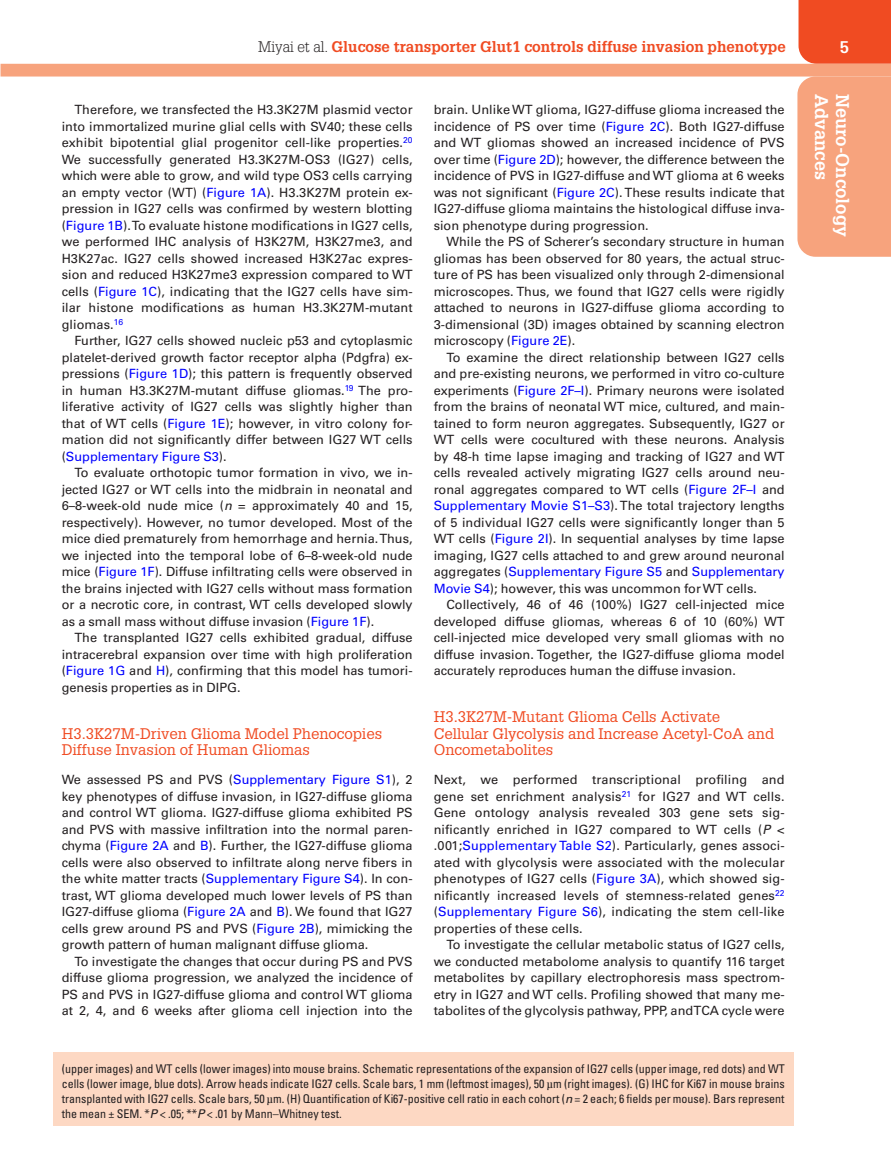
<style>
.page{position:relative;width:891px;height:1175px;background:#fff}
.page>*{position:absolute;margin:0;border:0;box-sizing:border-box;transform-origin:0 0}
.t1{font:700 18px "Glypha LT Std";color:#fff}
.t2{font:700 16.5px "Glypha LT Std";color:#fff}
.t3{font:15px/16.5px "Glypha LT Std";color:#f04b22}
.t4{font:700 15px "Glypha LT Std";color:#f04b22}
.t5{font:12.75px/16.5px "Univers LT Std";color:#231f20;text-align:justify}
.t6{font:condensed 12px/15px "Univers LT Std";color:#231f20;text-align:justify}
.s1{font-weight:300;color:#231f20}
.s2{color:#00f}
.s3{font-style:italic}
.s4{font-family:"Gandhari Unicode";font-stretch:normal}
.s5{font-style:italic;font-stretch:normal}
</style>
<div class="page">
<div style="left:799px;top:0;width:92px;height:64px;background:#f04b22"></div>
<div style="left:1px;top:64px;width:890px;height:12px;background:#f7a37d"></div>
<div style="left:797px;top:76px;width:94px;height:181px;background:#f7a37d"></div>
<hr style="left:0;top:998px;width:1px;height:105px;background:#fdd8c3">
<div style="left:53px;top:1052px;width:741px;height:73px;background:#fdd8c3"></div>
<p class="t4" style="left:258px;top:37px;width:529px"><span class="s1">Miyai et al.</span> Glucose transporter Glut1 controls diffuse invasion phenotype</p>
<p class="t2" style="left:840px;top:37px;width:11px">5</p>
<h1 class="t1" style="left:833px;top:94px;width:88px;rotate:90deg">Advances</h1>
<h1 class="t1" style="left:854px;top:94px;width:145px;rotate:90deg">Neuro-Oncology</h1>
<p class="t5" style="left:434px;top:102px;width:353px">brain. Unlike WT glioma, IG27-diffuse glioma increased the incidence of PS over time (<span class="s2">Figure 2C</span>). Both IG27-diffuse and WT gliomas showed an increased incidence of PVS over time (<span class="s2">Figure 2D</span>); however, the difference between the incidence of PVS in IG27-diffuse and WT glioma at 6 weeks was not significant (<span class="s2">Figure 2C</span>). These results indicate that IG27-diffuse glioma maintains the histological diffuse inva&shy;sion phenotype during progression.</p>
<p class="t5" style="left:434px;top:234px;width:353px;text-indent:13px">While the PS of Scherer’s secondary structure in human gliomas has been observed for 80 years, the actual struc&shy;ture of PS has been visualized only through 2-dimensional microscopes. Thus, we found that IG27 cells were rigidly attached to neurons in IG27-diffuse glioma according to 3-dimensional (3D) images obtained by scanning electron microscopy (<span class="s2">Figure 2E</span>).</p>
<p class="t5" style="left:434px;top:349px;width:353px;text-indent:13px">To examine the direct relationship between IG27 cells and pre-existing neurons, we performed in vitro co-culture experiments (<span class="s2">Figure 2F–I</span>). Primary neurons were isolated from the brains of neonatal WT mice, cultured, and main&shy;tained to form neuron aggregates. Subsequently, IG27 or WT cells were cocultured with these neurons. Analysis by 48-h time lapse imaging and tracking of IG27 and WT cells revealed actively migrating IG27 cells around neu&shy;ronal aggregates compared to WT cells (<span class="s2">Figure 2F–I</span> and <span class="s2">Supplementary Movie S1–S3</span>). The total trajectory lengths of 5 individual IG27 cells were significantly longer than 5<br>WT cells (<span class="s2">Figure 2I</span>). In sequential analyses by time lapse imaging, IG27 cells attached to and grew around neuronal aggregates (<span class="s2">Supplementary Figure S5</span> and <span class="s2">Supplementary Movie S4</span>); however, this was uncommon for WT cells.</p>
<p class="t5" style="left:434px;top:596px;width:352px;text-indent:13px">Collectively, 46 of 46 (100%) IG27 cell-injected mice developed diffuse gliomas, whereas 6 of 10 (60%) WT cell-injected mice developed very small gliomas with no diffuse invasion. Together, the IG27-diffuse glioma model accurately reproduces human the diffuse invasion.</p>
<p class="t3" style="left:434px;top:708px;width:342px">H3.3K27M-Mutant Glioma Cells Activate<br>Cellular Glycolysis and Increase Acetyl-CoA and<br>Oncometabolites</p>
<p class="t5" style="left:434px;top:771px;width:353px">Next, we performed transcriptional profiling and gene set enrichment analysis<sup>21</sup> for IG27 and WT cells.<br>Gene ontology analysis revealed 303 gene sets sig&shy;nificantly enriched in IG27 compared to WT cells (<span class="s3">P</span> &lt; .001;<span class="s2">Supplementary Table S2</span>). Particularly, genes associ&shy;ated with glycolysis were associated with the molecular phenotypes of IG27 cells (<span class="s2">Figure 3A</span>), which showed sig&shy;nificantly increased levels of stemness-related genes<sup>22 </sup>(<span class="s2">Supplementary Figure S6</span>), indicating the stem cell-like properties of these cells.</p>
<p class="t5" style="left:434px;top:936px;width:353px;text-indent:13px">To investigate the cellular metabolic status of IG27 cells, we conducted metabolome analysis to quantify 116 target metabolites by capillary electrophoresis mass spectrom&shy;etry in IG27 and WT cells. Profiling showed that many me&shy;tabolites of the glycolysis pathway, PPP, and TCA cycle were</p>
<p class="t5" style="left:62px;top:102px;width:353px;text-indent:13px">Therefore, we transfected the H3.3K27M plasmid vector into immortalized murine glial cells with SV40; these cells exhibit bipotential glial progenitor cell-like properties.<sup>20<br></sup>We successfully generated H3.3K27M-OS3 (IG27) cells, which were able to grow, and wild type OS3 cells carrying an empty vector (WT) (<span class="s2">Figure 1A</span>). H3.3K27M protein ex&shy;pression in IG27 cells was confirmed by western blotting (<span class="s2">Figure 1B</span>). To evaluate histone modifications in IG27 cells, we performed IHC analysis of H3K27M, H3K27me3, and H3K27ac. IG27 cells showed increased H3K27ac expres&shy;sion and reduced H3K27me3 expression compared to WT cells (<span class="s2">Figure 1C</span>), indicating that the IG27 cells have sim&shy;ilar histone modifications as human H3.3K27M-mutant gliomas.<sup>16</sup></p>
<p class="t5" style="left:62px;top:333px;width:353px;text-indent:13px">Further, IG27 cells showed nucleic p53 and cytoplasmic platelet-derived growth factor receptor alpha (Pdgfra) ex&shy;pressions (<span class="s2">Figure 1D</span>); this pattern is frequently observed in human H3.3K27M-mutant diffuse gliomas.<sup>19</sup> The pro&shy;liferative activity of IG27 cells was slightly higher than that of WT cells (<span class="s2">Figure 1E</span>); however, in vitro colony for&shy;mation did not significantly differ between IG27 WT cells (<span class="s2">Supplementary Figure S3</span>).</p>
<p class="t5" style="left:62px;top:465px;width:353px;text-indent:13px">To evaluate orthotopic tumor formation in vivo, we in&shy;jected IG27 or WT cells into the midbrain in neonatal and 6–8-week-old nude mice (<span class="s3">n</span> = approximately 40 and 15, respectively). However, no tumor developed. Most of the mice died prematurely from hemorrhage and hernia. Thus, we injected into the temporal lobe of 6–8-week-old nude mice (<span class="s2">Figure 1F</span>). Diffuse infiltrating cells were observed in the brains injected with IG27 cells without mass formation or a necrotic core, in contrast, WT cells developed slowly as a small mass without diffuse invasion (<span class="s2">Figure 1F</span>).</p>
<p class="t5" style="left:62px;top:630px;width:353px;text-indent:13px">The transplanted IG27 cells exhibited gradual, diffuse intracerebral expansion over time with high proliferation (<span class="s2">Figure 1G</span> and <span class="s2">H</span>), confirming that this model has tumori&shy;genesis properties as in DIPG.</p>
<p class="t3" style="left:62px;top:724px;width:322px">H3.3K27M-Driven Glioma Model Phenocopies<br>Diffuse Invasion of Human Gliomas</p>
<p class="t5" style="left:62px;top:771px;width:353px">We assessed PS and PVS (<span class="s2">Supplementary Figure S1</span>), 2 key phenotypes of diffuse invasion, in IG27-diffuse glioma and control WT glioma. IG27-diffuse glioma exhibited PS and PVS with massive infiltration into the normal paren&shy;chyma (<span class="s2">Figure 2A</span> and <span class="s2">B</span>). Further, the IG27-diffuse glioma cells were also observed to infiltrate along nerve fibers in the white matter tracts (<span class="s2">Supplementary Figure S4</span>). In con&shy;trast, WT glioma developed much lower levels of PS than IG27-diffuse glioma (<span class="s2">Figure 2A</span> and <span class="s2">B</span>). We found that IG27 cells grew around PS and PVS (<span class="s2">Figure 2B</span>), mimicking the growth pattern of human malignant diffuse glioma.</p>
<p class="t5" style="left:62px;top:953px;width:352px;text-indent:13px">To investigate the changes that occur during PS and PVS diffuse glioma progression, we analyzed the incidence of PS and PVS in IG27-diffuse glioma and control WT glioma at 2, 4, and 6 weeks after glioma cell injection into the</p>
<p class="t6" style="left:62px;top:1061px;width:724px">(upper images) and WT cells (lower images) into mouse brains. Schematic representations of the expansion of IG27 cells (upper image, red dots) and WT cells (lower image, blue dots). Arrow heads indicate IG27 cells. Scale bars, 1 mm (leftmost images), 50 <span class="s4">µ</span>m (right images). (G) IHC for Ki67 in mouse brains transplanted with IG27 cells. Scale bars, 50 <span class="s4">µ</span>m. (H) Quantification of Ki67-positive cell ratio in each cohort (<span class="s5">n</span> = 2 each; 6 fields per mouse). Bars represent the mean ± SEM. *<span class="s5">P</span> &lt; .05; **<span class="s5">P</span> &lt; .01 by Mann–Whitney test.</p>
</div>
